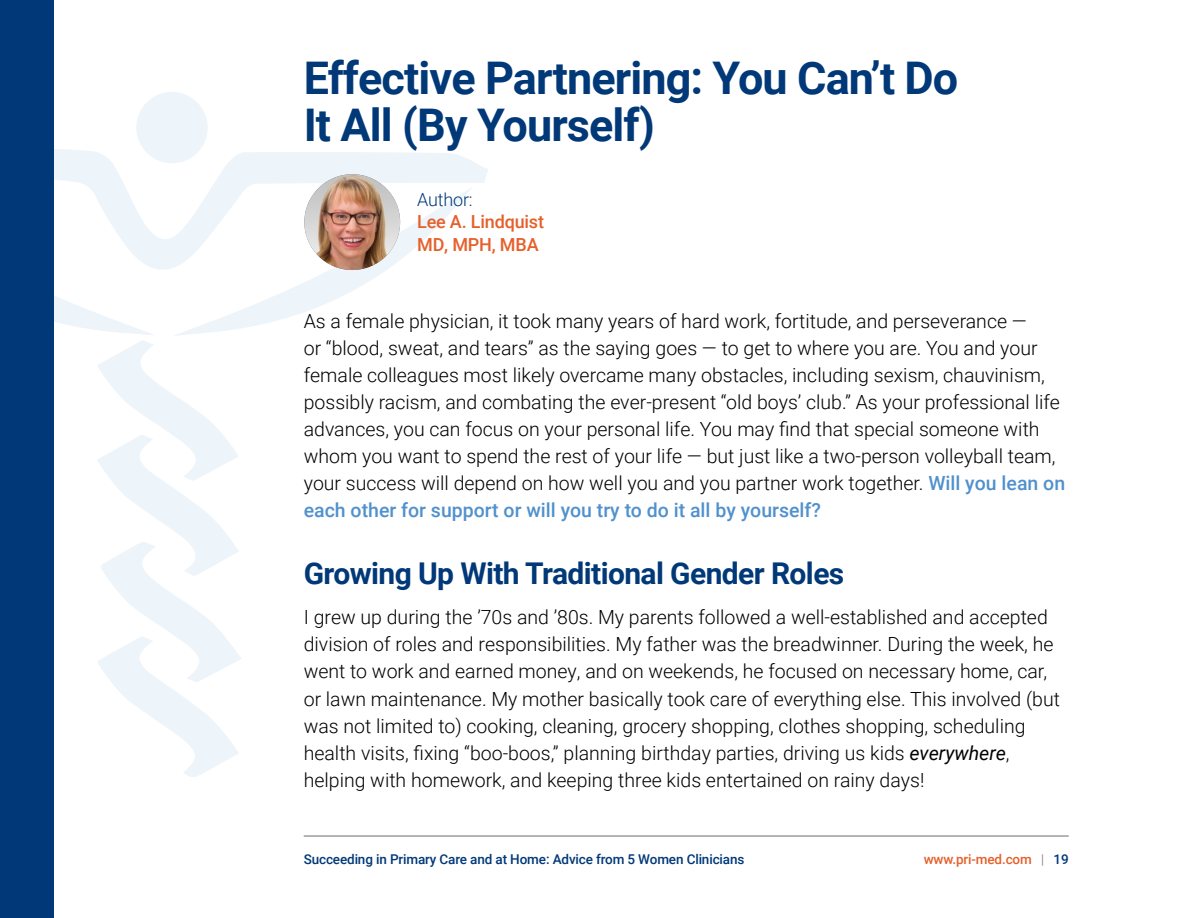
<style>
.page{position:relative;width:1188px;height:918px;background:#fff}
.page>*{position:absolute;margin:0;border:0;box-sizing:border-box;transform-origin:0 0}
.t1{font:700 45px/46.5px "Roboto";letter-spacing:-.02em;color:#003878}
.t2{font:700 30px "Roboto";letter-spacing:-.02em;color:#003878}
.t3{font:300 19.5px/27px "Roboto";color:#000}
.t4{font:500 18px/22.5px "Roboto";letter-spacing:-.01em;color:#e5602b}
.t5{font:300 18px "Roboto";letter-spacing:-.01em;color:#003878}
.t6{font:500 13.5px "Roboto";letter-spacing:-.01em;color:#003878}
.t7{font:500 13.5px "Roboto";letter-spacing:-.01em;color:#e5602b}
.s1{font-weight:500;color:#5091cd}
.s2{font-weight:400;font-style:italic}
.s3{font-weight:300;color:#6a6c70}
.s4{color:#003878}
</style>
<div class="page">
<div style="left:136px;top:92px;width:72px;height:71px;background:#edf4fa;border-radius:50%"></div>
<svg style="left:54px;top:149px;width:434px;height:37px;fill:#edf4fa"></svg>
<svg style="left:242px;top:186px;width:229px;height:142px"></svg>
<svg style="left:54px;top:186px;width:188px;height:591px"></svg>
<div style="left:0;top:0;width:54px;height:918px;background:#003878"></div>
<hr style="left:304px;top:836px;width:765px;height:1px;background:#6a6c70">
<img style="left:304px;top:174px;width:96px;height:96px;border-radius:48px">
<h1 class="t1" style="left:304px;top:54px;width:656px">Effective Partnering: You Can’t Do<br>It All (By Yourself)</h1>
<p class="t5" style="left:417px;top:187px;width:57px">Author:</p>
<p class="t4" style="left:417px;top:210px;width:128px">Lee A. Lindquist<br>MD, MPH, MBA</p>
<p class="t3" style="left:304px;top:307px;width:763px">As a female physician, it took many years of hard work, fortitude, and perseverance —<br>or “blood, sweat, and tears” as the saying goes — to get to where you are. You and your female colleagues most likely overcame many obstacles, including sexism, chauvinism, possibly racism, and combating the ever-present “old boys’ club.” As your professional life advances, you can focus on your personal life. You may find that special someone with whom you want to spend the rest of your life — but just like a two-person volleyball team, your success will depend on how well you and you partner work together. <span class="s1">Will you lean on each other for support or will you try to do it all by yourself?</span></p>
<h2 class="t2" style="left:304px;top:552px;width:542px">Growing Up With Traditional Gender Roles</h2>
<p class="t3" style="left:304px;top:603px;width:758px">I grew up during the ’70s and ’80s. My parents followed a well-established and accepted division of roles and responsibilities. My father was the breadwinner. During the week, he went to work and earned money, and on weekends, he focused on necessary home, car, or lawn maintenance. My mother basically took care of everything else. This involved (but was not limited to) cooking, cleaning, grocery shopping, clothes shopping, scheduling health visits, fixing “boo-boos,” planning birthday parties, driving us kids <span class="s2">everywhere</span>, helping with homework, and keeping three kids entertained on rainy days!</p>
<p class="t6" style="left:304px;top:850px;width:442px">Succeeding in Primary Care and at Home: Advice from 5 Women Clinicians</p>
<p class="t7" style="left:924px;top:850px;width:147px">www.pri-med.com <span class="s3">|</span> <span class="s4">19</span></p>
</div>
